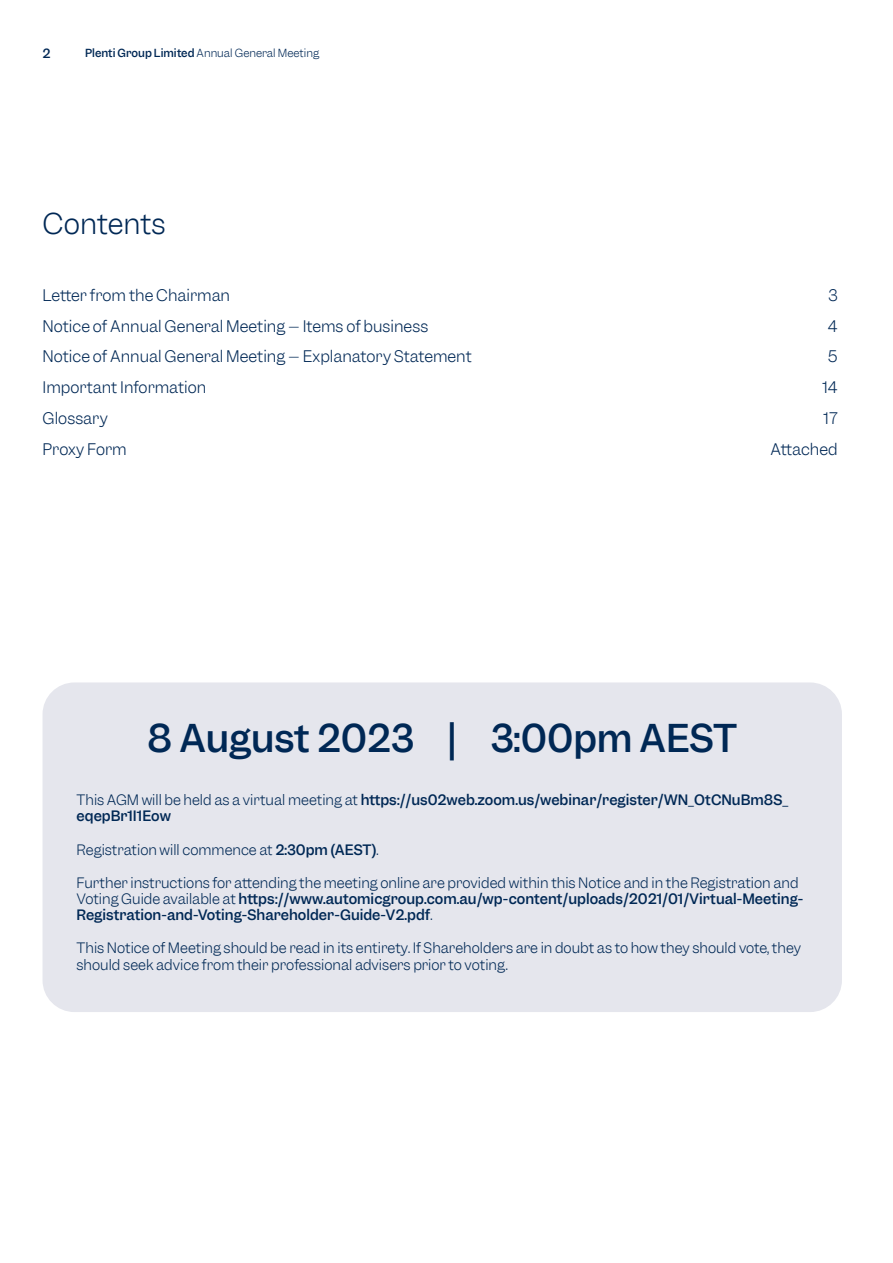
<style>
.page{position:relative;width:893px;height:1263px;background:#fff}
.page>*{position:absolute;margin:0;border:0;box-sizing:border-box;transform-origin:0 0}
.t1{font:500 36px "Garnett";color:#002855}
.t2{font:300 27px "Garnett";color:#002855}
.t3{font:300 15px "Garnett";color:#002855}
.t4{font:500 13.5px/16.2px "Garnett";color:#002855}
.t5{font:300 13.5px/16.2px "Garnett";color:#002855}
.t6{font:500 12px "Garnett";color:#002855}
.t7{font:300 10.5px "Garnett";color:#002855}
.s1{font-weight:500}
.s2{font-weight:300}
</style>
<div class="page">
<div style="left:43px;top:682px;width:799px;height:330px;background:#e5e6ed;border-radius:32px"></div>
<p class="t6" style="left:43px;top:45px;width:10px">2</p>
<p class="t7" style="left:85px;top:47px;width:236px"><span class="s1">Plenti Group Limited</span> Annual General Meeting</p>
<p class="t2" style="left:43px;top:206px;width:124px">Contents</p>
<p class="t3" style="left:43px;top:286px;width:189px">Letter from the Chairman</p>
<p class="t3" style="left:828px;top:286px;width:11px">3</p>
<p class="t3" style="left:43px;top:316px;width:387px">Notice of Annual General Meeting – Items of business</p>
<p class="t3" style="left:828px;top:316px;width:11px">4</p>
<p class="t3" style="left:43px;top:347px;width:431px">Notice of Annual General Meeting – Explanatory Statement</p>
<p class="t3" style="left:828px;top:347px;width:11px">5</p>
<p class="t3" style="left:43px;top:378px;width:165px">Important Information</p>
<p class="t3" style="left:822px;top:378px;width:17px">14</p>
<p class="t3" style="left:43px;top:409px;width:67px">Glossary</p>
<p class="t3" style="left:823px;top:409px;width:16px">17</p>
<p class="t3" style="left:43px;top:439px;width:86px">Proxy Form</p>
<p class="t3" style="left:771px;top:439px;width:69px">Attached</p>
<p class="t1" style="left:147px;top:715px;width:591px">8 August 2023 | 3:00pm AEST</p>
<p class="t4" style="left:77px;top:792px;width:713px"><span class="s2">This AGM will be held as a virtual meeting at</span> https://us02web.zoom.us/webinar/register/WN_OtCNuBm8S_ eqepBr1I1Eow</p>
<p class="t5" style="left:77px;top:841px;width:303px">Registration will commence at <span class="s1">2:30pm (AEST)</span>.</p>
<p class="t4" style="left:77px;top:875px;width:728px"><span class="s2">Further instructions for attending the meeting online are provided within this Notice and in the Registration and<br>Voting Guide available at</span> https://www.automicgroup.com.au/wp-content/uploads/2021/01/Virtual-Meeting-<br>Registration-and-Voting-Shareholder-Guide-V2.pdf<span class="s2">.</span></p>
<p class="t5" style="left:77px;top:940px;width:726px">This Notice of Meeting should be read in its entirety. If Shareholders are in doubt as to how they should vote, they should seek advice from their professional advisers prior to voting.</p>
</div>
